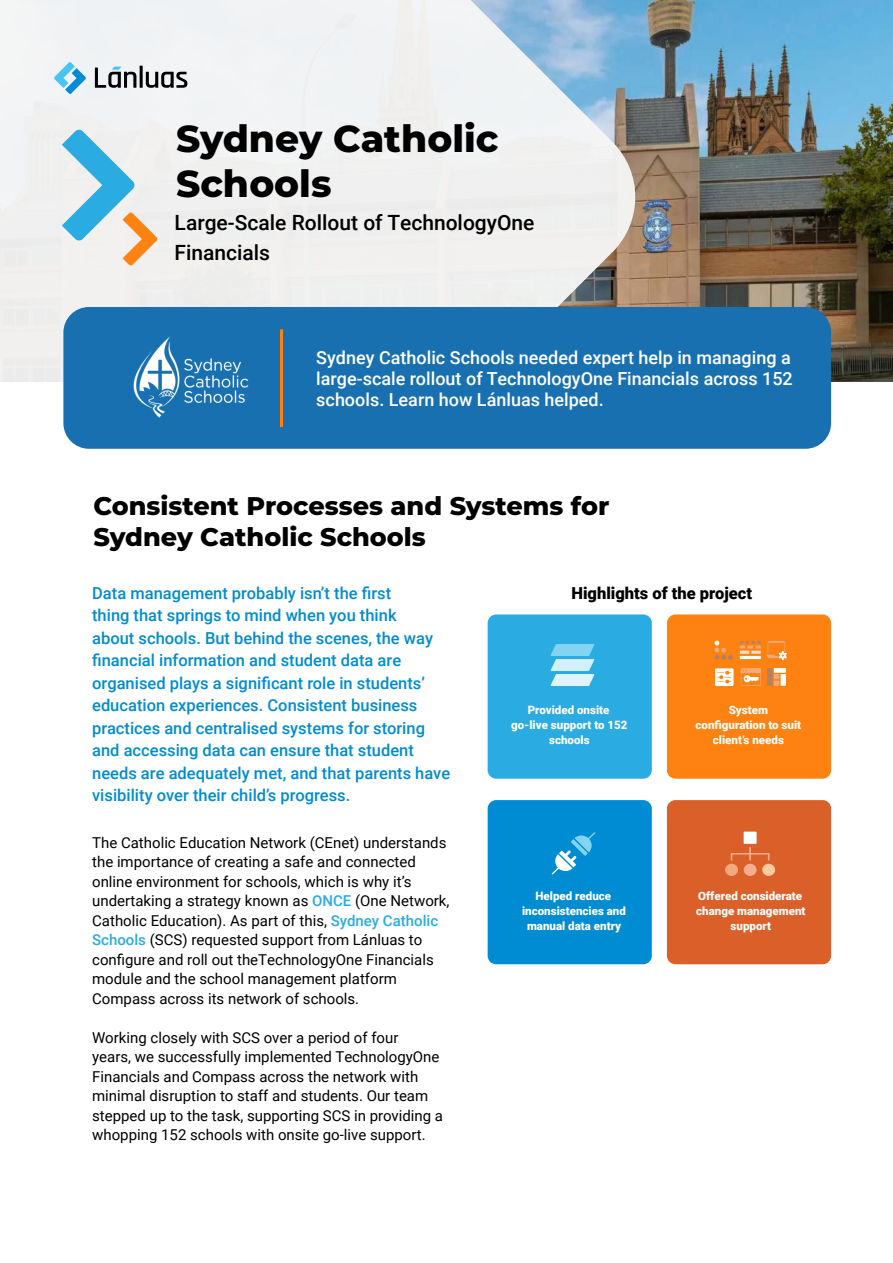
<style>
.page{position:relative;width:893px;height:1263px;background:#fff}
.page>*{position:absolute;margin:0;border:0;box-sizing:border-box;transform-origin:0 0}
.t1{font:800 37.5px/45px "Montserrat";color:#000}
.t2{font:800 25.5px/30.6px "Montserrat";color:#000}
.t3{font:500 21px/30px "Roboto";color:#000}
.t4{font:500 18px/21px "Roboto";color:#fff;text-align:justify}
.t5{font:500 16.5px/22.5px "Roboto";color:#008cd2}
.t6{font:900 16.5px "Roboto";color:#000}
.t7{font:15px/19.5px "Roboto";color:#000}
.t8{font:900 11.55px/15px "Roboto";color:#fff;text-align:center}
.s1{font-weight:500;color:#2aabe2}
</style>
<div class="page">
<img style="left:643px;top:0;width:250px;height:382px">
<svg style="left:0;top:0;width:643px;height:382px;fill:#f0f0f0"></svg>
<svg style="left:54px;top:62px;width:32px;height:32px"></svg>
<svg style="left:95px;top:66px;width:92px;height:22px"></svg>
<div style="left:63px;top:307px;width:768px;height:142px;background:#1870b0;border-radius:26px"></div>
<img style="left:133px;top:336px;width:116px;height:82px">
<hr style="left:280px;top:329px;width:3px;height:98px;background:#fd8211">
<svg style="left:62px;top:129px;width:96px;height:137px"></svg>
<div style="left:667px;top:614px;width:164px;height:165px;background:#fd8211;border-radius:9px"></div>
<div style="left:488px;top:614px;width:164px;height:165px;background:#2aabe2;border-radius:9px"></div>
<div style="left:488px;top:800px;width:164px;height:164px;background:#008cd2;border-radius:9px"></div>
<div style="left:667px;top:800px;width:164px;height:164px;background:#db5f29;border-radius:9px"></div>
<svg style="left:552px;top:832px;width:43px;height:42px"></svg>
<svg style="left:714px;top:641px;width:19px;height:19px"></svg>
<hr style="left:740px;top:656px;width:21px;height:3px;background:#fff">
<svg style="left:740px;top:641px;width:21px;height:13px"></svg>
<svg style="left:741px;top:668px;width:20px;height:18px"></svg>
<div style="left:767px;top:668px;width:5px;height:18px;background:#b6805e"></div>
<div style="left:781px;top:674px;width:5px;height:12px;background:#fff"></div>
<div style="left:774px;top:668px;width:12px;height:5px;background:#fff"></div>
<svg style="left:774px;top:674px;width:5px;height:12px"></svg>
<svg style="left:715px;top:668px;width:18px;height:18px"></svg>
<svg style="left:767px;top:641px;width:20px;height:19px"></svg>
<svg style="left:551px;top:644px;width:43px;height:42px"></svg>
<div style="left:744px;top:832px;width:13px;height:12px;background:#fff"></div>
<svg style="left:731px;top:847px;width:38px;height:14px"></svg>
<div style="left:725px;top:864px;width:13px;height:12px;background:#f3a97c;border-radius:50%"></div>
<div style="left:744px;top:864px;width:13px;height:12px;background:#f9ad8f;border-radius:50%"></div>
<div style="left:762px;top:864px;width:13px;height:12px;background:#fdcba0;border-radius:50%"></div>
<h1 class="t1" style="left:176px;top:114px;width:324px">Sydney Catholic<br>Schools</h1>
<h3 class="t3" style="left:175px;top:207px;width:361px">Large-Scale Rollout of TechnologyOne<br>Financials</h3>
<p class="t4" style="left:316px;top:346px;width:478px">Sydney Catholic Schools needed expert help in managing a large-scale rollout of TechnologyOne Financials across 152 schools. Learn how Lánluas helped.</p>
<h2 class="t2" style="left:94px;top:489px;width:517px">Consistent Processes and Systems for<br>Sydney Catholic Schools</h2>
<p class="t5" style="left:92px;top:581px;width:360px">Data management probably isn’t the first<br>thing that springs to mind when you think<br>about schools. But behind the scenes, the way financial information and student data are organised plays a significant role in students’ education experiences. Consistent business practices and centralised systems for storing and accessing data can ensure that student needs are adequately met, and that parents have visibility over their child’s progress.</p>
<p class="t7" style="left:92px;top:832px;width:359px">The Catholic Education Network (CEnet) understands the importance of creating a safe and connected online environment for schools, which is why it’s undertaking a strategy known as <span class="s1">ONCE</span> (One Network, Catholic Education). As part of this, <span class="s1">Sydney Catholic Schools</span> (SCS) requested support from Lánluas to configure and roll out theTechnologyOne Financials module and the school management platform Compass across its network of schools.</p>
<p class="t7" style="left:92px;top:1027px;width:352px">Working closely with SCS over a period of four<br>years, we successfully implemented TechnologyOne Financials and Compass across the network with minimal disruption to staff and students. Our team stepped up to the task, supporting SCS in providing a whopping 152 schools with onsite go-live support.</p>
<p class="t6" style="left:571px;top:581px;width:182px">Highlights of the project</p>
<p class="t8" style="left:511px;top:702px;width:118px">Provided onsite go-live support to 152 schools</p>
<p class="t8" style="left:696px;top:702px;width:107px">System configuration to suit client’s needs</p>
<p class="t8" style="left:522px;top:888px;width:105px">Helped reduce inconsistencies and manual data entry</p>
<p class="t8" style="left:696px;top:888px;width:111px">Offered considerate change management support</p>
</div>
